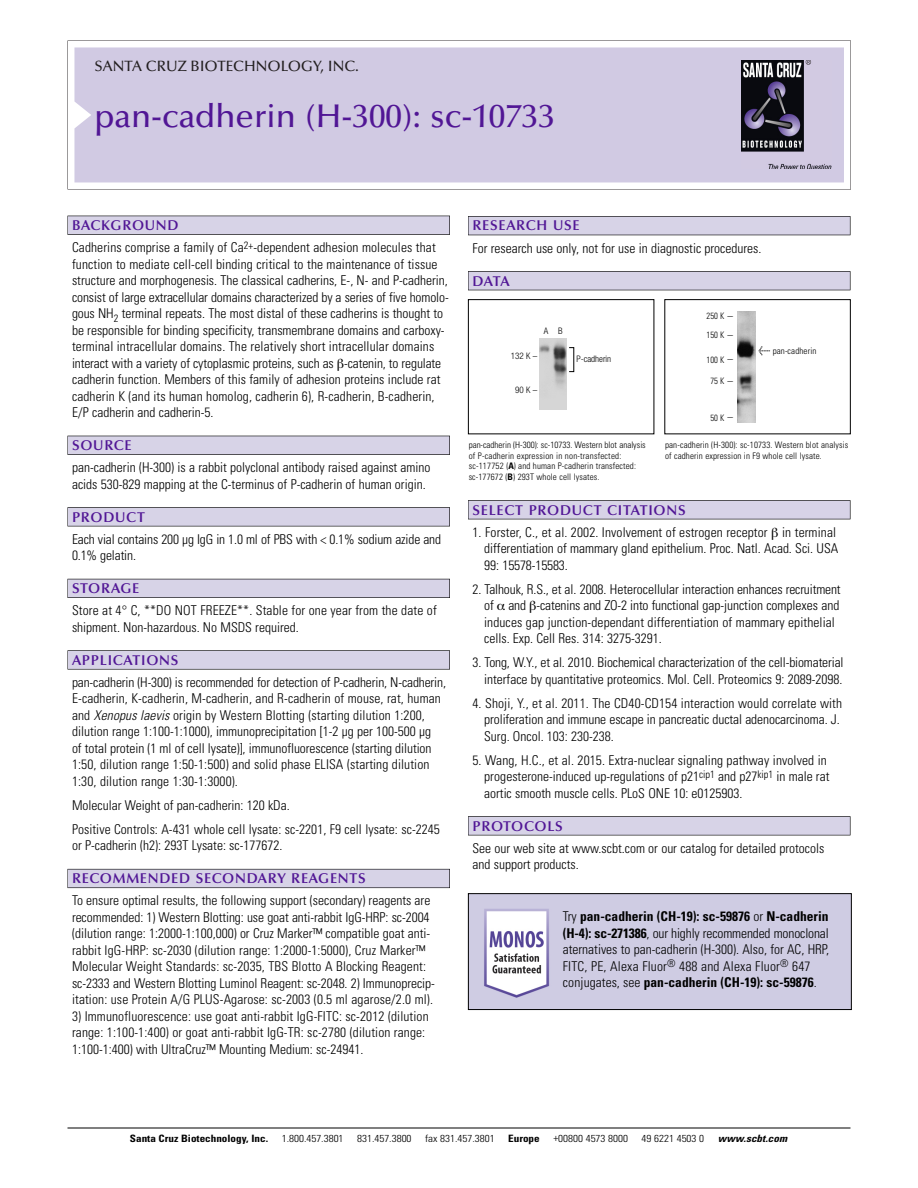
<style>
.page{position:relative;width:918px;height:1188px;background:#fff}
.page>*{position:absolute;margin:0;border:0;box-sizing:border-box;transform-origin:0 0}
.t1{font:500 33px "Optima";color:#511695}
.t2{font:500 15px "Optima";color:#231f20}
.t3{font:600 14.25px "Optima";letter-spacing:.05em;color:#511695}
.t4{font:300 condensed 13.5px/16.5px "Univers";color:#000}
.t5{font:300 condensed 10.2px "Univers";color:#000;scale:1.1 1}
.t6{font:700 condensed 10.2px "Univers";color:#000;scale:1.1 1}
.t7{font:italic 700 condensed 10.2px "Univers";letter-spacing:.005em;color:#000;scale:1.1 1}
.t8{font:300 condensed 9px/10.5px "Univers";letter-spacing:.015em;color:#000}
.t9{font:300 condensed 9px/18.3px "Univers";letter-spacing:.015em;color:#000;scale:.95 1}
.t10{font:300 condensed 9px "Helvetica Neue";color:#000}
.s1{font-style:italic}
.s2{font-weight:700}
.s3{font-family:"Meta Plus";font-weight:400;font-stretch:normal;font-size:10.5px}
</style>
<div class="page">
<svg style="left:68px;top:40px;width:783px;height:149px"></svg>
<div style="left:74px;top:47px;width:770px;height:135px;background:#d1cae3"></div>
<img style="left:741px;top:60px;width:90px;height:108px">
<div style="left:68px;top:216px;width:382px;height:19px;background:#525155"></div>
<div style="left:68px;top:216px;width:381px;height:18px;background:#d7d3e7"></div>
<div style="left:68px;top:436px;width:382px;height:19px;background:#515055"></div>
<div style="left:68px;top:436px;width:381px;height:18px;background:#d7d3e7"></div>
<div style="left:68px;top:507px;width:382px;height:19px;background:#545357"></div>
<div style="left:68px;top:508px;width:381px;height:18px;background:#d7d3e7"></div>
<div style="left:68px;top:579px;width:382px;height:19px;background:#54535a"></div>
<div style="left:68px;top:579px;width:381px;height:18px;background:#d7d3e7"></div>
<svg style="left:68px;top:650px;width:382px;height:20px"></svg>
<div style="left:68px;top:651px;width:381px;height:18px;background:#d7d3e7"></div>
<div style="left:68px;top:869px;width:382px;height:19px;background:#66646e"></div>
<div style="left:68px;top:869px;width:381px;height:18px;background:#d7d3e7"></div>
<div style="left:468px;top:216px;width:382px;height:19px;background:#525057"></div>
<div style="left:468px;top:217px;width:382px;height:18px;background:#d7d3e7"></div>
<div style="left:468px;top:271px;width:382px;height:19px;background:#515055"></div>
<div style="left:468px;top:272px;width:382px;height:18px;background:#d7d3e7"></div>
<div style="left:468px;top:500px;width:382px;height:19px;background:#535256"></div>
<div style="left:468px;top:501px;width:382px;height:18px;background:#d7d3e7"></div>
<div style="left:468px;top:816px;width:382px;height:19px;background:#545357"></div>
<div style="left:468px;top:817px;width:382px;height:18px;background:#d7d3e7"></div>
<hr style="left:68px;top:1128px;width:782px;height:1px;background:#000">
<div style="left:664px;top:299px;width:187px;height:135px;border:1px solid #000"></div>
<div style="left:468px;top:299px;width:186px;height:135px;border:1px solid #000"></div>
<img style="left:737px;top:312px;width:18px;height:111px">
<img style="left:539px;top:339px;width:27px;height:71px">
<img style="left:470px;top:895px;width:380px;height:113px">
<div style="left:468px;top:893px;width:384px;height:117px;border:1px solid #000"></div>
<p class="t2" style="left:94px;top:61px;width:266px">SANTA CRUZ BIOTECHNOLOGY, INC.</p>
<h1 class="t1" style="left:94px;top:103px;width:462px">pan-cadherin (H-300): sc-10733</h1>
<p class="t3" style="left:72px;top:219px;width:108px">BACKGROUND</p>
<p class="t4" style="left:72px;top:240px;width:378px">Cadherins comprise a family of Ca<sup>2+</sup>-dependent adhesion molecules that function to mediate cell-cell binding critical to the maintenance of tissue structure and morphogenesis. The classical cadherins, E-, N- and P-cadherin, consist of large extracellular domains characterized by a series of five homolo&shy;gous NH<sub>2</sub> terminal repeats. The most distal of these cadherins is thought to be responsible for binding specificity, transmembrane domains and carboxy&shy;terminal intracellular domains. The relatively short intracellular domains interact with a variety of cytoplasmic proteins, such as -catenin, to regulate cadherin function. Members of this family of adhesion proteins include rat cadherin K (and its human homolog, cadherin 6), R-cadherin, B-cadherin, E/P cadherin and cadherin-5.</p>
<p class="t3" style="left:72px;top:440px;width:61px">SOURCE</p>
<p class="t4" style="left:72px;top:460px;width:360px">pan-cadherin (H-300) is a rabbit polyclonal antibody raised against amino acids 530-829 mapping at the C-terminus of P-cadherin of human origin.</p>
<p class="t3" style="left:72px;top:511px;width:74px">PRODUCT</p>
<p class="t4" style="left:72px;top:532px;width:371px">Each vial contains 200 µg IgG in 1.0 ml of PBS with &lt; 0.1% sodium azide and<br>0.1% gelatin.</p>
<p class="t3" style="left:72px;top:583px;width:69px">STORAGE</p>
<p class="t4" style="left:72px;top:603px;width:366px">Store at 4° C, **DO NOT FREEZE**. Stable for one year from the date of shipment. Non-hazardous. No MSDS required.</p>
<p class="t3" style="left:72px;top:654px;width:108px">APPLICATIONS</p>
<p class="t4" style="left:72px;top:675px;width:375px">pan-cadherin (H-300) is recommended for detection of P-cadherin, N-cadherin, E-cadherin, K-cadherin, M-cadherin, and R-cadherin of mouse, rat, human and <span class="s1">Xenopus laevis</span> origin by Western Blotting (starting dilution 1:200, dilution range 1:100-1:1000), immunoprecipitation [1-2 µg per 100-500 µg<br>of total protein (1 ml of cell lysate)], immunofluorescence (starting dilution 1:50, dilution range 1:50-1:500) and solid phase ELISA (starting dilution 1:30, dilution range 1:30-1:3000).</p>
<p class="t4" style="left:72px;top:794px;width:369px;line-height:24px">Molecular Weight of pan-cadherin: 120 kDa.<br>Positive Controls: A-431 whole cell lysate: sc-2201, F9 cell lysate: sc-2245</p>
<p class="t4" style="left:72px;top:838px;width:212px">or P-cadherin (h2): 293T Lysate: sc-177672.</p>
<p class="t3" style="left:72px;top:873px;width:295px">RECOMMENDED SECONDARY REAGENTS</p>
<p class="t4" style="left:72px;top:893px;width:364px">To ensure optimal results, the following support (secondary) reagents are recommended: 1) Western Blotting: use goat anti-rabbit IgG-HRP: sc-2004 (dilution range: 1:2000-1:100,000) or Cruz Marker™ compatible goat anti&shy;rabbit IgG-HRP: sc-2030 (dilution range: 1:2000-1:5000), Cruz Marker™ Molecular Weight Standards: sc-2035, TBS Blotto A Blocking Reagent: sc-2333 and Western Blotting Luminol Reagent: sc-2048. 2) Immunoprecip&shy;itation: use Protein A/G PLUS-Agarose: sc-2003 (0.5 ml agarose/2.0 ml).</p>
<p class="t4" style="left:72px;top:1009px;width:358px">3) Immunofluorescence: use goat anti-rabbit IgG-FITC: sc-2012 (dilution range: 1:100-1:400) or goat anti-rabbit IgG-TR: sc-2780 (dilution range:<br>1:100-1:400) with UltraCruz™ Mounting Medium: sc-24941.</p>
<p class="t3" style="left:473px;top:220px;width:109px">RESEARCH USE</p>
<p class="t4" style="left:473px;top:241px;width:290px">For research use only, not for use in diagnostic procedures.</p>
<p class="t3" style="left:473px;top:275px;width:39px">DATA</p>
<p class="t10" style="left:544px;top:328px;width:20px">A B</p>
<p class="t10" style="left:511px;top:352px;width:28px">132 K –</p>
<p class="t10" style="left:515px;top:387px;width:24px">90K–</p>
<p class="t10" style="left:576px;top:356px;width:36px">P-cadherin</p>
<p class="t8" style="left:469px;top:441px;width:179px">pan-cadherin (H-300): sc-10733. Western blot analysis of P-cadherin expression in non-transfected: sc-117752 (<span class="s2">A</span>) and human P-cadherin transfected: sc-177672 (<span class="s2">B</span>) 293T whole cell lysates.</p>
<p class="t9" style="left:707px;top:308px;width:30px">250 K -<br>150 K -</p>
<p class="t9" style="left:707px;top:352px;width:30px">100 K -</p>
<p class="t9" style="left:710px;top:373px;width:26px">75K-</p>
<p class="t9" style="left:710px;top:409px;width:26px">50K-</p>
<p class="t8" style="left:759px;top:346px;width:59px"><span class="s3">&lt;</span> pan-cadherin</p>
<p class="t8" style="left:665px;top:441px;width:185px">pan-cadherin (H-300): sc-10733. Western blot analysis of cadherin expression in F9 whole cell lysate.</p>
<p class="t3" style="left:473px;top:504px;width:215px">SELECT PRODUCT CITATIONS</p>
<p class="t4" style="left:484px;top:525px;width:356px;text-indent:-12px">1. Forster, C., et al. 2002. Involvement of estrogen receptor in terminal differentiation of mammary gland epithelium. Proc. Natl. Acad. Sci. USA<br>99: 15578-15583.</p>
<p class="t4" style="left:484px;top:582px;width:358px;text-indent:-12px">2. Talhouk, R.S., et al. 2008. Heterocellular interaction enhances recruitment of and -catenins and ZO-2 into functional gap-junction complexes and induces gap junction-dependant differentiation of mammary epithelial cells. Exp. Cell Res. 314: 3275-3291.</p>
<p class="t4" style="left:473px;top:655px;width:373px;text-align:right">3. Tong, W.Y., et al. 2010. Biochemical characterization of the cell-biomaterial interface by quantitative proteomics. Mol. Cell. Proteomics 9: 2089-2098.</p>
<p class="t4" style="left:484px;top:696px;width:359px;text-indent:-12px">4. Shoji, Y., et al. 2011. The CD40-CD154 interaction would correlate with proliferation and immune escape in pancreatic ductal adenocarcinoma. J.<br>Surg. Oncol. 103: 230-238.</p>
<p class="t4" style="left:484px;top:753px;width:347px;text-indent:-12px">5. Wang, H.C., et al. 2015. Extra-nuclear signaling pathway involved in progesterone-induced up-regulations of p21<sup>cip1</sup> and p27<sup>kip1</sup> in male rat aortic smooth muscle cells. PLoS ONE 10: e0125903.</p>
<p class="t3" style="left:473px;top:820px;width:92px">PROTOCOLS</p>
<p class="t4" style="left:473px;top:841px;width:353px">See our web site at www.scbt.com or our catalog for detailed protocols and support products.</p>
<p class="t4" style="left:563px;top:909px;width:268px">Try <span class="s2">pan-cadherin (CH-19): sc-59876</span> or <span class="s2">N-cadherin (H-4): sc-271386</span>, our highly recommended monoclonal aternatives to pan-cadherin (H-300). Also, for AC, HRP, FITC, PE, Alexa Fluor<sup>®</sup> 488 and Alexa Fluor<sup>®</sup> 647 conjugates, see <span class="s2">pan-cadherin (CH-19): sc-59876</span>.</p>
<p class="t6" style="left:130px;top:1135px;width:127px">Santa Cruz Biotechnology, Inc.</p>
<p class="t5" style="left:282px;top:1135px;width:58px">1.800.457.3801</p>
<p class="t5" style="left:357px;top:1135px;width:51px">831.457.3800</p>
<p class="t5" style="left:425px;top:1135px;width:65px">fax 831.457.3801</p>
<p class="t6" style="left:508px;top:1135px;width:30px">Europe</p>
<p class="t5" style="left:553px;top:1135px;width:69px">+00800 4573 8000</p>
<p class="t5" style="left:642px;top:1135px;width:58px">49 6221 4503 0</p>
<p class="t7" style="left:718px;top:1135px;width:64px">www.scbt.com</p>
</div>
